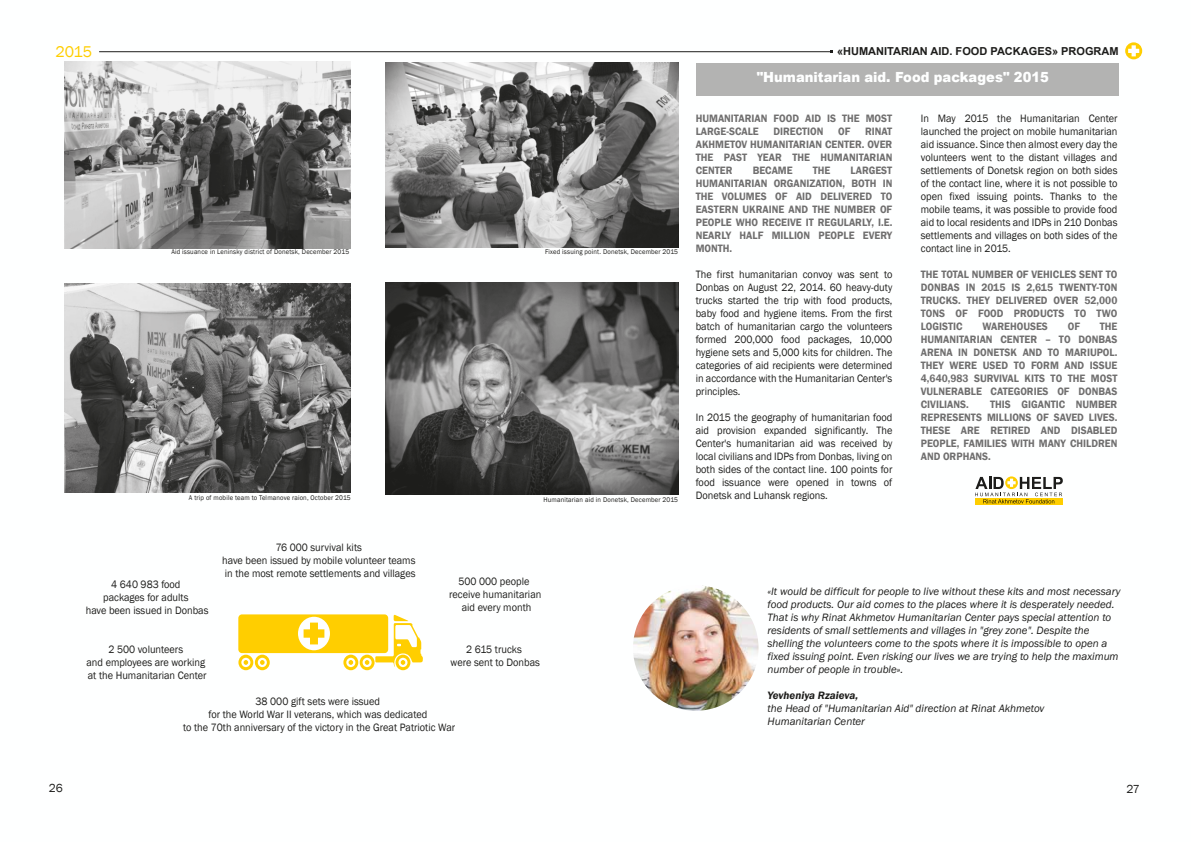
<style>
.page{position:relative;width:1191px;height:842px;background:#fff}
.page>*{position:absolute;margin:0;border:0;box-sizing:border-box;transform-origin:0 0}
.t1{font:16px "Franklin Gothic";color:#ffce00}
.t2{font:900 14px "Arial";color:#feffff;scale:.94 1}
.t3{font:12px "Franklin Gothic";color:#1d1d1b}
.t4{font:11px/13px "Franklin Gothic";color:#1d1d1b;text-align:center;scale:.94 1}
.t5{font:600 11px/13px "Franklin Gothic";color:#706f6f;text-align:justify;scale:.94 1}
.t6{font:italic 11px/13px "Franklin Gothic";color:#1d1d1b}
.t7{font:700 11px "Arial";color:#1d1d1b}
.t8{font:italic 600 11px "Franklin Gothic";color:#1d1d1b}
.t9{font:7px "Franklin Gothic";letter-spacing:.025em;color:#1d1d1b;scale:.94 1}
</style>
<div class="page">
<svg style="left:1125px;top:42px;width:17px;height:17px"></svg>
<svg style="left:1128px;top:45px;width:11px;height:11px"></svg>
<hr style="left:99px;top:51px;width:733px;height:1px;background:#1d1d1b">
<img style="left:386px;top:283px;width:292px;height:212px">
<img style="left:65px;top:62px;width:286px;height:186px">
<img style="left:386px;top:63px;width:292px;height:184px">
<div style="left:696px;top:63px;width:422px;height:32px;background:#b3b3b2"></div>
<img style="left:64px;top:284px;width:287px;height:209px">
<svg style="left:238px;top:614px;width:185px;height:56px"></svg>
<img style="left:633px;top:585px;width:125px;height:126px;border-radius:63px">
<svg style="left:975px;top:503px;width:87px;height:2px"></svg>
<svg style="left:975px;top:477px;width:87px;height:26px"></svg>
<h1 class="t1" style="left:55px;top:42px;width:38px">2015</h1>
<p class="t7" style="left:837px;top:44px;width:283px">«HUMANITARIAN AID. FOOD PACKAGES» PROGRAM</p>
<p class="t9" style="left:171px;top:248px;width:191px">Aid issuance in Leninsky district of Donetsk, December 2015</p>
<p class="t9" style="left:545px;top:248px;width:143px">Fixed issuing point. Donetsk, December 2015</p>
<p class="t9" style="left:189px;top:493px;width:174px">A trip of mobile team to Telmanove raion, October 2015</p>
<p class="t9" style="left:543px;top:495px;width:145px">Humanitarian aid in Donetsk, December 2015</p>
<p class="t4" style="left:86px;top:578px;width:132px">4 640 983 food<br>packages for adults<br>have been issued in Donbas</p>
<p class="t4" style="left:86px;top:643px;width:129px">2 500 volunteers<br>and employees are working at the Humanitarian Center</p>
<p class="t4" style="left:222px;top:541px;width:207px">76 000 survival kits<br>have been issued by mobile volunteer teams in the most remote settlements and villages</p>
<p class="t4" style="left:449px;top:575px;width:100px">500 000 people receive humanitarian aid every month</p>
<p class="t4" style="left:450px;top:643px;width:97px">2 615 trucks<br>were sent to Donbas</p>
<p class="t4" style="left:183px;top:695px;width:291px">38 000 gift sets were issued<br>for the World War II veterans, which was dedicated<br>to the 70th anniversary of the victory in the Great Patriotic War</p>
<p class="t2" style="left:756px;top:67px;width:312px">"Humanitarian aid. Food packages" 2015</p>
<p class="t5" style="left:696px;top:112px;width:211px">HUMANITARIAN FOOD AID IS THE MOST<br>LARGE-SCALE</p>
<p class="t4" style="left:921px;top:112px;width:211px;text-align:justify">In May 2015 the Humanitarian Center launched the project on mobile humanitarian aid issuance. Since then almost every day the volunteers went to the distant villages and settlements of Donetsk region on both sides of the contact line, where it is not possible to open fixed issuing points. Thanks to the mobile teams, it was possible to provide food aid to local residents and IDPs in 210 Donbas settlements and villages on both sides of the contact line in 2015.</p>
<p class="t5" style="left:921px;top:268px;width:211px">THE TOTAL NUMBER OF VEHICLES SENT TO DONBAS IN 2015 IS 2,615 TWENTY-TON TRUCKS. THEY DELIVERED OVER 52,000<br>TONS OF FOOD PRODUCTS TO TWO LOGISTIC</p>
<p class="t5" style="left:773px;top:125px;width:55px">DIRECTION</p>
<p class="t5" style="left:838px;top:125px;width:15px">OF</p>
<p class="t5" style="left:696px;top:125px;width:211px;text-indent:169px">RINAT AKHMETOV HUMANITARIAN CENTER. OVER THE PAST YEAR THE HUMANITARIAN CENTER</p>
<p class="t5" style="left:696px;top:164px;width:211px;text-indent:155px">LARGEST HUMANITARIAN ORGANIZATION, BOTH IN THE VOLUMES OF AID DELIVERED TO EASTERN UKRAINE AND THE NUMBER OF PEOPLE WHO RECEIVE IT REGULARLY, I.E.<br>NEARLY HALF MILLION PEOPLE EVERY MONTH.</p>
<p class="t4" style="left:696px;top:268px;width:211px;text-align:justify">The first humanitarian convoy was sent to Donbas on August 22, 2014. 60 heavy-duty trucks started the trip with food products, baby food and hygiene items. From the first batch of humanitarian cargo the volunteers formed 200,000 food packages, 10,000 hygiene sets and 5,000 kits for children. The categories of aid recipients were determined in accordance with the Humanitarian Center's principles.</p>
<p class="t4" style="left:696px;top:411px;width:211px;text-align:justify">In 2015 the geography of humanitarian food aid provision expanded significantly. The Center's humanitarian aid was received by local civilians and IDPs from Donbas, living on both sides of the contact line. 100 points for food issuance were opened in towns of Donetsk and Luhansk regions.</p>
<p class="t5" style="left:752px;top:164px;width:44px">BECAME</p>
<p class="t5" style="left:813px;top:164px;width:20px">THE</p>
<p class="t5" style="left:982px;top:320px;width:71px">WAREHOUSES</p>
<p class="t5" style="left:1067px;top:320px;width:15px">OF</p>
<p class="t5" style="left:921px;top:320px;width:211px;text-indent:179px">THE HUMANITARIAN CENTER – TO DONBAS ARENA IN DONETSK AND TO MARIUPOL.<br>THEY WERE USED TO FORM AND ISSUE 4,640,983 SURVIVAL KITS TO THE MOST VULNERABLE CATEGORIES OF DONBAS CIVILIANS.</p>
<p class="t5" style="left:921px;top:398px;width:211px;text-indent:69px">THIS GIGANTIC NUMBER REPRESENTS MILLIONS OF SAVED LIVES.<br>THESE ARE RETIRED AND DISABLED PEOPLE, FAMILIES WITH MANY CHILDREN AND ORPHANS.</p>
<p class="t6" style="left:767px;top:585px;width:354px">«It would be difficult for people to live without these kits and most necessary food products. Our aid comes to the places where it is desperately needed.<br>That is why Rinat Akhmetov Humanitarian Center pays special attention to residents of small settlements and villages in "grey zone". Despite the shelling the volunteers come to the spots where it is impossible to open a fixed issuing point. Even risking our lives we are trying to help the maximum number of people in trouble».</p>
<p class="t8" style="left:767px;top:688px;width:92px">Yevheniya Rzaieva,</p>
<p class="t6" style="left:767px;top:702px;width:278px">the Head of "Humanitarian Aid" direction at Rinat Akhmetov<br>Humanitarian Center</p>
<p class="t3" style="left:49px;top:780px;width:16px">26</p>
<p class="t3" style="left:1126px;top:782px;width:15px">27</p>
</div>
